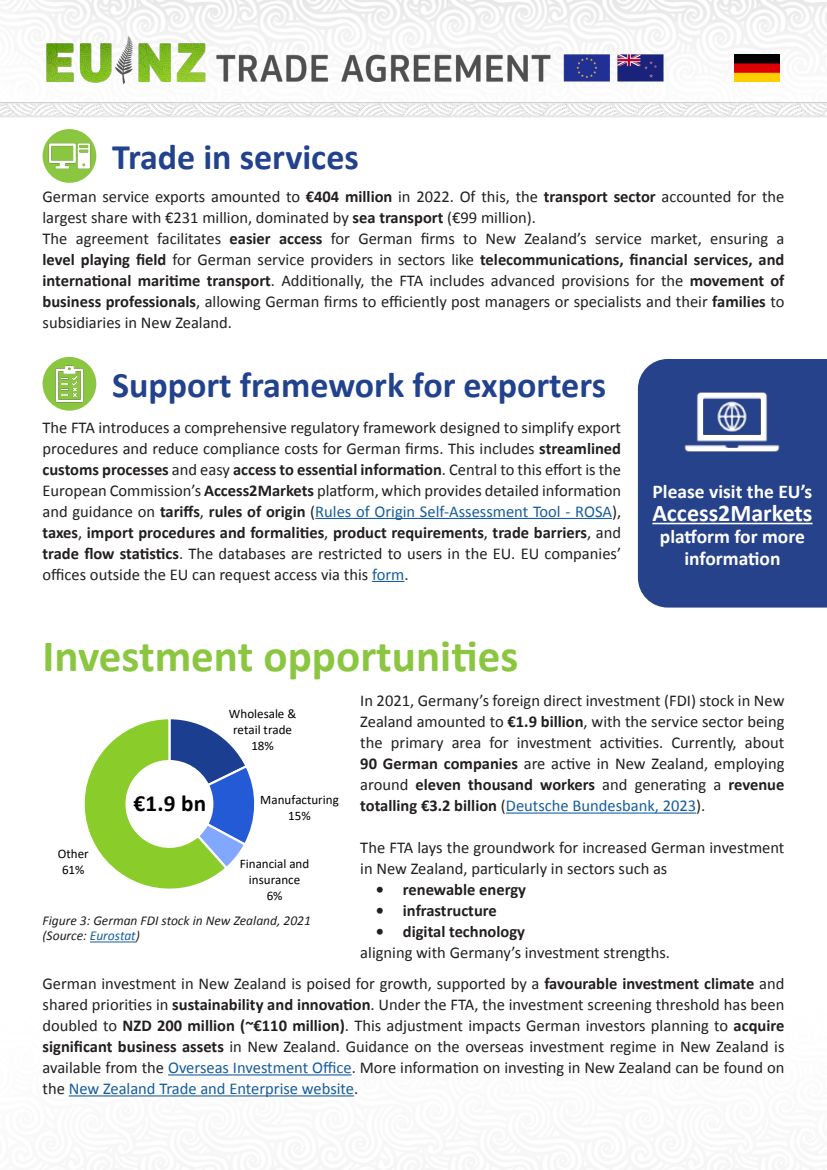
<style>
.page{position:relative;width:827px;height:1170px;background:#fff}
.page>*{position:absolute;margin:0;border:0;box-sizing:border-box;transform-origin:0 0}
.Header-1{font:700 45px "Calibri";color:#8bc640}
.Header-2{font:700 36px "Calibri";color:#22428e}
.Paragraph_Style_3{font:700 24px "Calibri";color:#fff}
.t1{font:700 23.1px "Calibri";color:#000}
.Paragraph_Style_3-2{font:700 19.5px/21.6px "Calibri";color:#fff;text-align:center}
.Paragraph2{font:16.5px/21px "Calibri";color:#231f20;text-align:justify}
.Paragraph2-2{font:700 16.5px "Calibri";color:#231f20}
.Paragraph_Style_1{font:italic 13.5px/15px "Calibri";color:#231f20}
.t2{font:13.05px/15.9px "Calibri";color:#000;text-align:center}
.s1{font-weight:700}
.s2{color:#175d9e}
</style>
<div class="page">
<img style="left:0;top:23px;width:826px;height:1147px">
<img style="left:27px;top:11px;width:659px;height:96px">
<img style="left:734px;top:54px;width:45px;height:27px">
<div style="left:43px;top:129px;width:53px;height:54px;background:#8bc640;border-radius:50%"></div>
<img style="left:48px;top:135px;width:43px;height:42px">
<div style="left:43px;top:357px;width:53px;height:54px;background:#8bc640;border-radius:50%"></div>
<hr style="left:315px;top:518px;width:297px;height:1px;background:#175d9e">
<hr style="left:372px;top:581px;width:32px;height:1px;background:#175d9e">
<div style="left:638px;top:359px;width:188px;height:249px;background:#26428b"></div>
<img style="left:683px;top:372px;width:97px;height:101px">
<hr style="left:652px;top:523px;width:160px;height:1px;background:#fff">
<hr style="left:506px;top:813px;width:190px;height:1px;background:#175d9e">
<hr style="left:90px;top:942px;width:46px;height:1px;background:#175d9e">
<hr style="left:168px;top:1074px;width:183px;height:1px;background:#175d9e">
<hr style="left:69px;top:1095px;width:285px;height:1px;background:#175d9e">
<img style="left:48px;top:362px;width:43px;height:43px">
<svg style="left:71px;top:716px;width:188px;height:183px"></svg>
<h3 class="Header-2" style="left:112px;top:132px;width:248px">Trade in services</h3>
<p class="Paragraph2" style="left:43px;top:186px;width:743px">German service exports amounted to <span class="s1">€404 million</span> in 2022. Of this, the <span class="s1">transport sector</span> accounted for the largest share with €231 million, dominated by <span class="s1">sea transport</span> (€99 million).</p>
<p class="Paragraph2" style="left:43px;top:228px;width:743px">The agreement facilitates <span class="s1">easier access</span> for German firms to New Zealand’s service market, ensuring a <span class="s1">level playing field</span> for German service providers in sectors like <span class="s1">telecommunications, financial services, and international maritime transport</span>. Additionally, the FTA includes advanced provisions for the <span class="s1">movement of business professionals</span>, allowing German firms to efficiently post managers or specialists and their <span class="s1">families</span> to subsidiaries in New Zealand.</p>
<h3 class="Header-2" style="left:112px;top:360px;width:495px">Support framework for exporters</h3>
<p class="Paragraph2" style="left:43px;top:416px;width:580px">The FTA introduces a comprehensive regulatory framework designed to simplify export procedures and reduce compliance costs for German firms. This includes <span class="s1">streamlined customs processes</span> and easy <span class="s1">access to essential information</span>. Central to this effort is the European Commission’s <span class="s1">Access2Markets</span> platform, which provides detailed information and guidance on <span class="s1">tariffs</span>, <span class="s1">rules of origin</span> (<span class="s2">Rules of Origin Self-Assessment Tool - ROSA</span>), <span class="s1">taxes</span>, <span class="s1">import procedures and formalities</span>, <span class="s1">product requirements</span>, <span class="s1">trade barriers</span>, and <span class="s1">trade flow statistics</span>. The databases are restricted to users in the EU. EU companies’ offices outside the EU can request access via this <span class="s2">form</span>.</p>
<p class="Paragraph_Style_3-2" style="left:652px;top:480px;width:161px">Please visit the EU’s</p>
<p class="Paragraph_Style_3" style="left:652px;top:496px;width:162px">Access2Markets</p>
<p class="Paragraph_Style_3-2" style="left:660px;top:525px;width:146px">platform for more information</p>
<h2 class="Header-1" style="left:43px;top:624px;width:477px">Investment opportunities</h2>
<p class="Paragraph2" style="left:360px;top:690px;width:425px">In 2021, Germany’s foreign direct investment (FDI) stock in New Zealand amounted to <span class="s1">€1.9 billion</span>, with the service sector being the primary area for investment activities. Currently, about <span class="s1">90 German companies</span> are active in New Zealand, employing around <span class="s1">eleven thousand workers</span> and generating a <span class="s1">revenue totalling €3.2 billion</span> (<span class="s2">Deutsche Bundesbank, 2023</span>).</p>
<p class="Paragraph2" style="left:360px;top:837px;width:425px">The FTA lays the groundwork for increased German investment in New Zealand, particularly in sectors such as</p>
<p class="Paragraph2-2" style="left:376px;top:878px;width:152px">• renewable energy</p>
<p class="Paragraph2-2" style="left:376px;top:899px;width:122px">• infrastructure</p>
<p class="Paragraph2-2" style="left:376px;top:920px;width:151px">• digital technology</p>
<p class="Paragraph2" style="left:360px;top:942px;width:311px">aligning with Germany’s investment strengths.</p>
<p class="t2" style="left:229px;top:705px;width:69px">Wholesale &amp; retail trade<br>18%</p>
<p class="t2" style="left:260px;top:791px;width:80px">Manufacturing<br>15%</p>
<p class="t2" style="left:240px;top:855px;width:71px">Financial and insurance<br>6%</p>
<h3 class="t1" style="left:133px;top:787px;width:74px">€1.9 bn</h3>
<p class="t2" style="left:58px;top:846px;width:32px">Other<br>61%</p>
<p class="Paragraph_Style_1" style="left:43px;top:913px;width:270px">Figure 3: German FDI stock in New Zealand, 2021 (Source: <span class="s2">Eurostat</span>)</p>
<p class="Paragraph2" style="left:43px;top:973px;width:743px">German investment in New Zealand is poised for growth, supported by a <span class="s1">favourable investment climate</span> and shared priorities in <span class="s1">sustainability and innovation</span>. Under the FTA, the investment screening threshold has been doubled to <span class="s1">NZD 200 million (~€110 million)</span>. This adjustment impacts German investors planning to <span class="s1">acquire significant business assets</span> in New Zealand. Guidance on the overseas investment regime in New Zealand is available from the <span class="s2">Overseas Investment Office</span>. More information on investing in New Zealand can be found on the <span class="s2">New Zealand Trade and Enterprise website</span>.</p>
</div>
